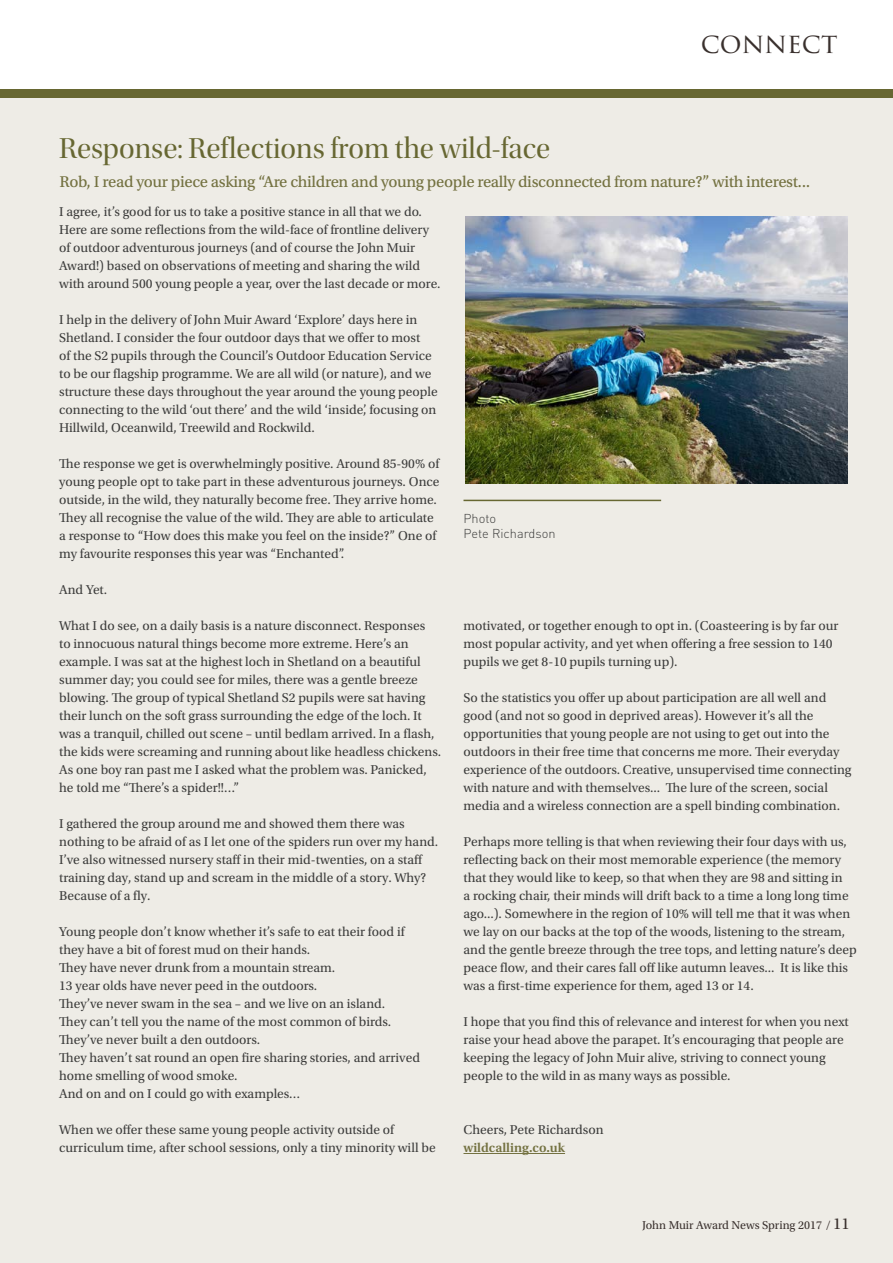
<style>
.page{position:relative;width:893px;height:1263px;background:#fff}
.page>*{position:absolute;margin:0;border:0;box-sizing:border-box;transform-origin:0 0}
.t1{font:30px "Utopia Std Disp";color:#676732}
.t2{font:27px "Trajan Pro 3";color:#39302d}
.t3{font:16.5px "Utopia Std Capt";letter-spacing:-.02em;color:#747241}
.t4{font:13.5px/18px "Utopia Std";color:#3c3c3b}
.t5{font:600 13.5px "Utopia Std";color:#747241}
.t6{font:300 12.75px/15px "DINOT";color:#3c3c3b}
.t7{font:12px "Utopia Std";color:#39302d}
.s1{font-size:16.5px}
</style>
<div class="page">
<div style="left:0;top:98px;width:893px;height:1165px;background:#eeece6"></div>
<div style="left:0;top:89px;width:893px;height:9px;background:#676732"></div>
<hr style="left:463px;top:1153px;width:102px;height:1px;background:#747241">
<img style="left:465px;top:217px;width:383px;height:266px">
<hr style="left:463px;top:500px;width:198px;height:1px;background:#676732">
<h2 class="t2" style="left:701px;top:25px;width:138px">CONNECT</h2>
<h1 class="t1" style="left:59px;top:133px;width:493px">Response: Reflections from the wild-face</h1>
<p class="t3" style="left:60px;top:173px;width:752px">Rob, I read your piece asking “Are children and young people really disconnected from nature?” with interest...</p>
<p class="t4" style="left:59px;top:203px;width:383px">I agree, it’s good for us to take a positive stance in all that we do.<br>Here are some reflections from the wild-face of frontline delivery of outdoor adventurous journeys (and of course the John Muir Award!) based on observations of meeting and sharing the wild with around 500 young people a year, over the last decade or more.</p>
<p class="t4" style="left:59px;top:311px;width:380px">I help in the delivery of John Muir Award ‘Explore’ days here in Shetland. I consider the four outdoor days that we offer to most<br>of the S2 pupils through the Council’s Outdoor Education Service to be our flagship programme. We are all wild (or nature), and we structure these days throughout the year around the young people connecting to the wild ‘out there’ and the wild ‘inside’, focusing on Hillwild, Oceanwild, Treewild and Rockwild.</p>
<p class="t4" style="left:59px;top:455px;width:382px">The response we get is overwhelmingly positive. Around 85-90% of young people opt to take part in these adventurous journeys. Once outside, in the wild, they naturally become free. They arrive home.<br>They all recognise the value of the wild. They are able to articulate a response to “How does this make you feel on the inside?” One of my favourite responses this year was “Enchanted”.</p>
<p class="t4" style="left:59px;top:581px;width:49px">And Yet.</p>
<p class="t4" style="left:59px;top:617px;width:383px">What I do see, on a daily basis is a nature disconnect. Responses<br>to innocuous natural things become more extreme. Here’s an example. I was sat at the highest loch in Shetland on a beautiful summer day; you could see for miles, there was a gentle breeze blowing. The group of typical Shetland S2 pupils were sat having their lunch on the soft grass surrounding the edge of the loch. It was a tranquil, chilled out scene – until bedlam arrived. In a flash, the kids were screaming and running about like headless chickens.<br>As one boy ran past me I asked what the problem was. Panicked, he told me “There’s a spider!!…”</p>
<p class="t4" style="left:59px;top:815px;width:381px">I gathered the group around me and showed them there was nothing to be afraid of as I let one of the spiders run over my hand.<br>I’ve also witnessed nursery staff in their mid-twenties, on a staff training day, stand up and scream in the middle of a story. Why?<br>Because of a fly.</p>
<p class="t4" style="left:59px;top:923px;width:362px">Young people don’t know whether it’s safe to eat their food if they have a bit of forest mud on their hands.<br>They have never drunk from a mountain stream.<br>13 year olds have never peed in the outdoors.<br>They’ve never swam in the sea – and we live on an island.<br>They can’t tell you the name of the most common of birds.<br>They’ve never built a den outdoors.<br>They haven’t sat round an open fire sharing stories, and arrived home smelling of wood smoke.<br>And on and on I could go with examples…</p>
<p class="t4" style="left:59px;top:1121px;width:378px">When we offer these same young people activity outside of curriculum time, after school sessions, only a tiny minority will be</p>
<p class="t6" style="left:463px;top:511px;width:94px">Photo<br>Pete Richardson</p>
<p class="t4" style="left:463px;top:617px;width:377px">motivated, or together enough to opt in. (Coasteering is by far our most popular activity, and yet when offering a free session to 140 pupils we get 8-10 pupils turning up).</p>
<p class="t4" style="left:463px;top:689px;width:390px">So the statistics you offer up about participation are all well and good (and not so good in deprived areas). However it’s all the opportunities that young people are not using to get out into the outdoors in their free time that concerns me more. Their everyday experience of the outdoors. Creative, unsupervised time connecting with nature and with themselves... The lure of the screen, social media and a wireless connection are a spell binding combination.</p>
<p class="t4" style="left:463px;top:833px;width:395px">Perhaps more telling is that when reviewing their four days with us, reflecting back on their most memorable experience (the memory that they would like to keep, so that when they are 98 and sitting in<br>a rocking chair, their minds will drift back to a time a long long time ago...). Somewhere in the region of 10% will tell me that it was when we lay on our backs at the top of the woods, listening to the stream, and the gentle breeze through the tree tops, and letting nature’s deep peace flow, and their cares fall off like autumn leaves... It is like this was a first-time experience for them, aged 13 or 14.</p>
<p class="t4" style="left:463px;top:1013px;width:387px">I hope that you find this of relevance and interest for when you next raise your head above the parapet. It’s encouraging that people are keeping the legacy of John Muir alive, striving to connect young people to the wild in as many ways as possible.</p>
<p class="t4" style="left:463px;top:1121px;width:142px">Cheers, Pete Richardson</p>
<p class="t5" style="left:463px;top:1140px;width:103px">wildcalling.co.uk</p>
<p class="t7" style="left:642px;top:1219px;width:209px">John Muir Award News Spring 2017 / <span class="s1">11</span></p>
</div>
